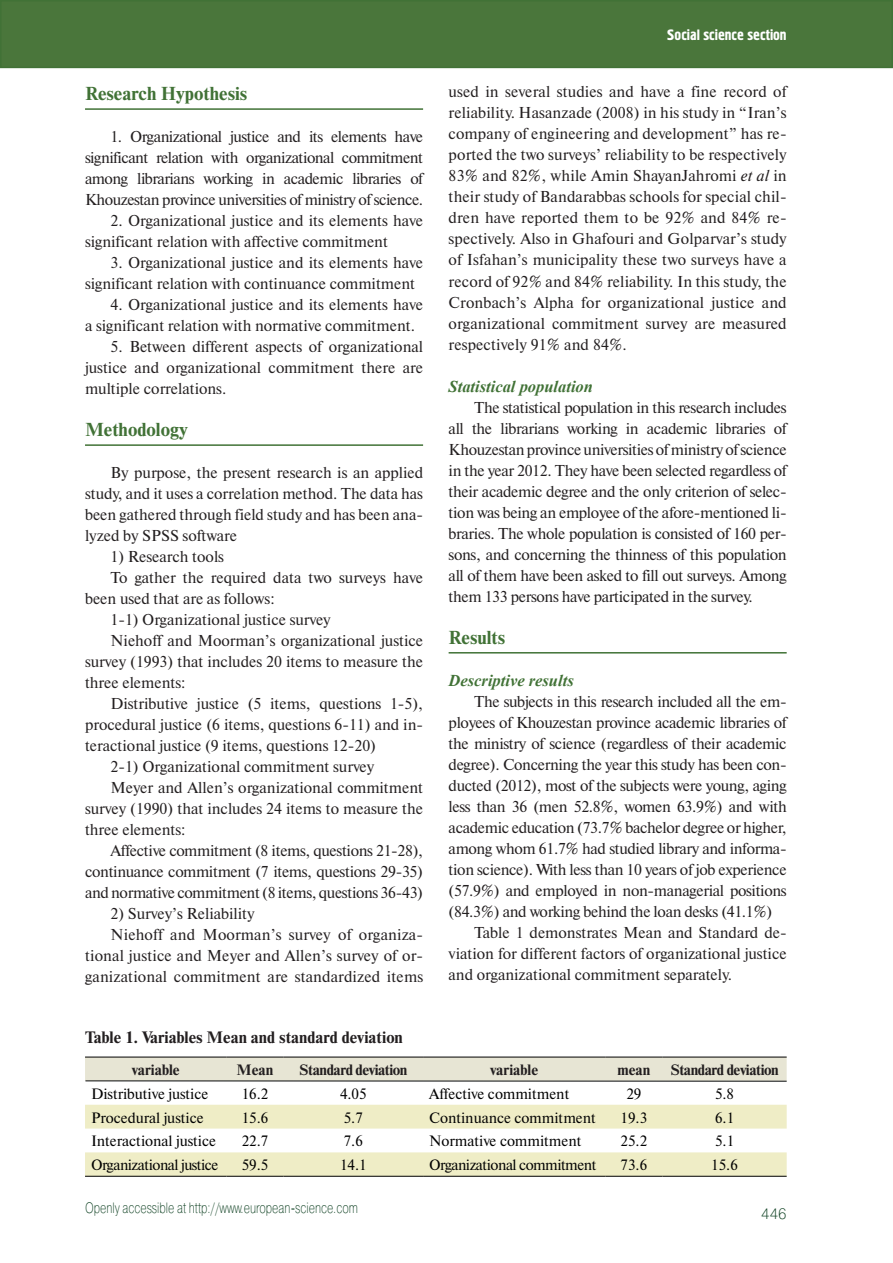
<style>
.page{position:relative;width:893px;height:1263px;background:#fff}
.page>*{position:absolute;margin:0;border:0;box-sizing:border-box;transform-origin:0 0}
.Заголовок{font:700 18.75px "Newton C";color:#417236}
.Заголовок_таблицы{font:700 16.5px "Newton C";color:#231f20}
.Подзаголовок{font:italic 700 16.5px "Times New Roman";color:#417236}
.Текст_статьи{font:15.75px/21px "Newton C";color:#231f20;text-align:justify}
.Table_text{font:15px "Newton C";color:#000}
.t1{font:15px "Pragmatica Light C";color:#0b3e1f;scale:.75 1}
.Table_text-2{font:15px "Newton C";letter-spacing:-.03em;color:#000}
.Table_text-3{font:700 15px "Newton C";letter-spacing:-.03em;color:#231f20}
.t2{font:15px "Hermes C";color:#fff}
.Table_text-4{font:700 15px "Newton C";color:#231f20}
.t3{font:15px "Pragmatica Light C";color:#0b3e1f}
.s1{font-style:italic}
</style>
<div class="page">
<div style="left:1px;top:1px;width:891px;height:66px;background:#4a763b"></div>
<div style="left:0;top:0;width:893px;height:68px;border:2px solid #417236"></div>
<hr style="left:85px;top:108px;width:338px;height:2px;background:#417236">
<hr style="left:85px;top:444px;width:338px;height:2px;background:#417236">
<hr style="left:449px;top:652px;width:338px;height:1px;background:#417236">
<div style="left:85px;top:1058px;width:702px;height:22px;background:#e7e5d4"></div>
<svg style="left:85px;top:1081px;width:702px;height:24px"></svg>
<svg style="left:85px;top:1105px;width:702px;height:71px;fill:#efedc6"></svg>
<hr style="left:85px;top:1176px;width:141px;height:1px;background:#000">
<hr style="left:226px;top:1176px;width:58px;height:1px;background:#000">
<hr style="left:284px;top:1176px;width:139px;height:1px;background:#000">
<hr style="left:423px;top:1176px;width:182px;height:1px;background:#000">
<hr style="left:605px;top:1176px;width:57px;height:1px;background:#000">
<hr style="left:662px;top:1176px;width:125px;height:1px;background:#000">
<hr style="left:85px;top:1057px;width:141px;height:1px;background:#000">
<hr style="left:226px;top:1057px;width:58px;height:1px;background:#000">
<hr style="left:284px;top:1057px;width:139px;height:1px;background:#000">
<hr style="left:423px;top:1057px;width:182px;height:1px;background:#000">
<hr style="left:605px;top:1057px;width:57px;height:1px;background:#000">
<hr style="left:662px;top:1057px;width:125px;height:1px;background:#000">
<hr style="left:85px;top:1080px;width:702px;height:1px;background:#07090a">
<p class="Заголовок" style="left:85px;top:83px;width:164px">Research Hypothesis</p>
<p class="Текст_статьи" style="left:85px;top:126px;width:340px;text-indent:26px">1. Organizational justice and its elements have significant relation with organizational commitment among librarians working in academic libraries of Khouzestan province universities of ministry of science.</p>
<p class="Текст_статьи" style="left:85px;top:210px;width:340px;text-indent:26px">2. Organizational justice and its elements have significant relation with affective commitment</p>
<p class="Текст_статьи" style="left:85px;top:252px;width:340px;text-indent:26px">3. Organizational justice and its elements have significant relation with continuance commitment</p>
<p class="Текст_статьи" style="left:85px;top:294px;width:340px;text-indent:26px">4. Organizational justice and its elements have a significant relation with normative commitment.</p>
<p class="Текст_статьи" style="left:85px;top:336px;width:340px;text-indent:26px">5. Between different aspects of organizational justice and organizational commitment there are multiple correlations.</p>
<p class="Заголовок" style="left:85px;top:419px;width:104px">Methodology</p>
<p class="Текст_статьи" style="left:85px;top:462px;width:340px;text-indent:26px">By purpose, the present research is an applied study, and it uses a correlation method. The data has been gathered through field study and has been ana&shy;lyzed by SPSS software</p>
<p class="Текст_статьи" style="left:111px;top:546px;width:115px">1) Research tools</p>
<p class="Текст_статьи" style="left:85px;top:567px;width:339px;text-indent:26px">To gather the required data two surveys have been used that are as follows:</p>
<p class="Текст_статьи" style="left:111px;top:609px;width:222px">1-1) Organizational justice survey</p>
<p class="Текст_статьи" style="left:85px;top:630px;width:340px;text-indent:26px">Niehoff and Moorman’s organizational justice survey (1993) that includes 20 items to measure the three elements:</p>
<p class="Текст_статьи" style="left:85px;top:693px;width:340px;text-indent:26px">Distributive justice (5 items, questions 1-5), procedural justice (6 items, questions 6-11) and in&shy;teractional justice (9 items, questions 12-20)</p>
<p class="Текст_статьи" style="left:111px;top:756px;width:265px">2-1) Organizational commitment survey</p>
<p class="Текст_статьи" style="left:85px;top:777px;width:340px;text-indent:26px">Meyer and Allen’s organizational commitment survey (1990) that includes 24 items to measure the three elements:</p>
<p class="Текст_статьи" style="left:85px;top:840px;width:340px;text-indent:26px">Affective commitment (8 items, questions 21-28), continuance commitment (7 items, questions 29-35) and normative commitment (8 items, questions 36-43)</p>
<p class="Текст_статьи" style="left:111px;top:903px;width:146px">2) Survey’s Reliability</p>
<p class="Текст_статьи" style="left:85px;top:924px;width:340px;text-indent:26px">Niehoff and Moorman’s survey of organiza&shy;tional justice and Meyer and Allen’s survey of or&shy;ganizational commitment are standardized items</p>
<p class="t2" style="left:667px;top:26px;width:121px">Social science section</p>
<p class="Текст_статьи" style="left:449px;top:82px;width:340px">used in several studies and have a fine record of reliability. Hasanzade (2008) in his study in “Iran’s company of engineering and development” has re&shy;ported the two surveys’ reliability to be respectively 83% and 82%, while Amin ShayanJahromi <span class="s1">et al</span> in their study of Bandarabbas schools for special chil&shy;dren have reported them to be 92% and 84% re&shy;spectively. Also in Ghafouri and Golparvar’s study of Isfahan’s municipality these two surveys have a record of 92% and 84% reliability. In this study, the Cronbach’s Alpha for organizational justice and organizational commitment survey are measured respectively 91% and 84%.</p>
<p class="Подзаголовок" style="left:449px;top:374px;width:146px">Statistical population</p>
<p class="Текст_статьи" style="left:449px;top:397px;width:340px;text-indent:26px">The statistical population in this research includes all the librarians working in academic libraries of Khouzestan province universities of ministry of science in the year 2012. They have been selected regardless of their academic degree and the only criterion of selec&shy;tion was being an employee of the afore-mentioned li&shy;braries. The whole population is consisted of 160 per&shy;sons, and concerning the thinness of this population all of them have been asked to fill out surveys. Among them 133 persons have participated in the survey.</p>
<p class="Заголовок" style="left:449px;top:627px;width:58px">Results</p>
<p class="Подзаголовок" style="left:449px;top:668px;width:127px">Descriptive results</p>
<p class="Текст_статьи" style="left:449px;top:691px;width:340px;text-indent:26px">The subjects in this research included all the em&shy;ployees of Khouzestan province academic libraries of the ministry of science (regardless of their academic degree). Concerning the year this study has been con&shy;ducted (2012), most of the subjects were young, aging less than 36 (men 52.8%, women 63.9%) and with academic education (73.7% bachelor degree or higher, among whom 61.7% had studied library and informa&shy;tion science). With less than 10 years of job experience (57.9%) and employed in non-managerial positions (84.3%) and working behind the loan desks (41.1%)</p>
<p class="Текст_статьи" style="left:449px;top:922px;width:340px;text-indent:26px">Table 1 demonstrates Mean and Standard de&shy;viation for different factors of organizational justice and organizational commitment separately.</p>
<p class="Заголовок_таблицы" style="left:85px;top:1028px;width:319px">Table 1. Variables Mean and standard deviation</p>
<p class="Table_text-4" style="left:132px;top:1061px;width:49px">variable</p>
<p class="Table_text-3" style="left:237px;top:1061px;width:38px">Mean</p>
<p class="Table_text-3" style="left:299px;top:1061px;width:110px">Standard deviation</p>
<p class="Table_text-4" style="left:490px;top:1061px;width:49px">variable</p>
<p class="Table_text-3" style="left:617px;top:1061px;width:34px">mean</p>
<p class="Table_text-3" style="left:670px;top:1061px;width:110px">Standard deviation</p>
<p class="Table_text" style="left:91px;top:1085px;width:119px">Distributive justice</p>
<p class="Table_text" style="left:242px;top:1085px;width:28px">16.2</p>
<p class="Table_text" style="left:340px;top:1085px;width:28px">4.05</p>
<p class="Table_text" style="left:429px;top:1085px;width:142px">Affective commitment</p>
<p class="Table_text" style="left:626px;top:1085px;width:17px">29</p>
<p class="Table_text" style="left:715px;top:1085px;width:21px">5.8</p>
<p class="Table_text" style="left:91px;top:1109px;width:114px">Procedural justice</p>
<p class="Table_text" style="left:242px;top:1109px;width:28px">15.6</p>
<p class="Table_text" style="left:344px;top:1109px;width:21px">5.7</p>
<p class="Table_text" style="left:429px;top:1109px;width:168px">Continuance commitment</p>
<p class="Table_text" style="left:621px;top:1109px;width:28px">19.3</p>
<p class="Table_text" style="left:715px;top:1109px;width:21px">6.1</p>
<p class="Table_text" style="left:91px;top:1133px;width:127px">Interactional justice</p>
<p class="Table_text" style="left:242px;top:1133px;width:28px">22.7</p>
<p class="Table_text" style="left:344px;top:1133px;width:21px">7.6</p>
<p class="Table_text" style="left:429px;top:1133px;width:154px">Normative commitment</p>
<p class="Table_text" style="left:620px;top:1133px;width:28px">25.2</p>
<p class="Table_text" style="left:715px;top:1133px;width:21px">5.1</p>
<p class="Table_text-2" style="left:91px;top:1157px;width:129px">Organizational justice</p>
<p class="Table_text" style="left:242px;top:1157px;width:28px">59.5</p>
<p class="Table_text" style="left:340px;top:1157px;width:28px">14.1</p>
<p class="Table_text-2" style="left:429px;top:1157px;width:169px">Organizational commitment</p>
<p class="Table_text" style="left:621px;top:1157px;width:28px">73.6</p>
<p class="Table_text" style="left:711px;top:1157px;width:28px">15.6</p>
<p class="t1" style="left:85px;top:1199px;width:365px">Openly accessible at http://www.european-science.com</p>
<p class="t3" style="left:761px;top:1205px;width:27px">446</p>
</div>
